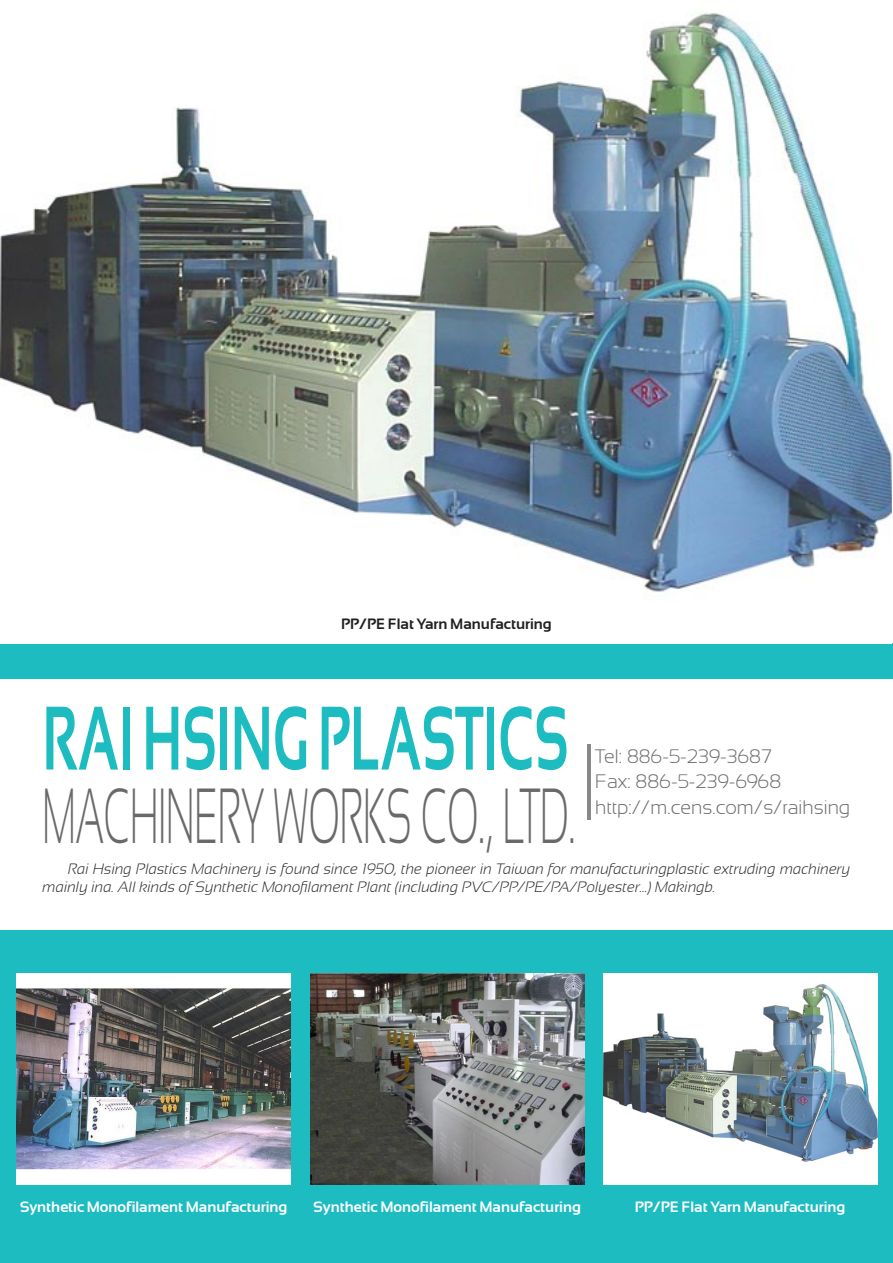
<style>
.page{position:relative;width:893px;height:1263px;background:#fff}
.page>*{position:absolute;margin:0;border:0;box-sizing:border-box;transform-origin:0 0}
.公司名大標{font:700 90px "Sansation";color:#1cbcc1;scale:.59 1}
.公司名大標-2{font:300 78px "Sansation";color:#69696c;scale:.5 1}
.公司內容{font:300 19.5px "Sansation";color:#69696c}
.副標內文{font:italic 300 15px/18px "Sansation";color:#231f20}
.產品名{font:700 15px "Sansation";color:#fff}
.產品名-2{font:700 15px "Sansation";color:#231f20}
</style>
<div class="page">
<div style="left:0;top:643px;width:893px;height:620px;background:#1cbcc1"></div>
<div style="left:0;top:679px;width:893px;height:251px;background:#fff"></div>
<img style="left:17px;top:973px;width:274px;height:212px">
<img style="left:310px;top:973px;width:274px;height:212px">
<img style="left:604px;top:973px;width:274px;height:212px">
<hr style="left:587px;top:744px;width:3px;height:76px;background:#86888a">
<img style="left:0;top:12px;width:891px;height:580px">
<p class="產品名-2" style="left:341px;top:616px;width:212px">PP/PE Flat Yarn Manufacturing</p>
<p class="公司名大標" style="left:43px;top:688px;width:892px">RAI HSING PLASTICS</p>
<p class="公司名大標-2" style="left:43px;top:773px;width:1067px">MACHINERY WORKS CO., LTD.</p>
<p class="公司內容" style="left:595px;top:745px;width:178px">Tel: 886-5-239-3687</p>
<p class="公司內容" style="left:595px;top:771px;width:187px">Fax: 886-5-239-6968</p>
<p class="公司內容" style="left:595px;top:796px;width:256px">http://m.cens.com/s/raihsing</p>
<p class="副標內文" style="left:43px;top:860px;width:809px;text-indent:26px">Rai Hsing Plastics Machinery is found since 1950, the pioneer in Taiwan for manufacturingplastic extruding machinery mainly ina. All kinds of Synthetic Monofilament Plant (including PVC/PP/PE/PA/Polyester…) Makingb.</p>
<p class="產品名" style="left:20px;top:1199px;width:269px">Synthetic Monofilament Manufacturing</p>
<p class="產品名" style="left:313px;top:1199px;width:269px">Synthetic Monofilament Manufacturing</p>
<p class="產品名" style="left:635px;top:1199px;width:212px">PP/PE Flat Yarn Manufacturing</p>
</div>
